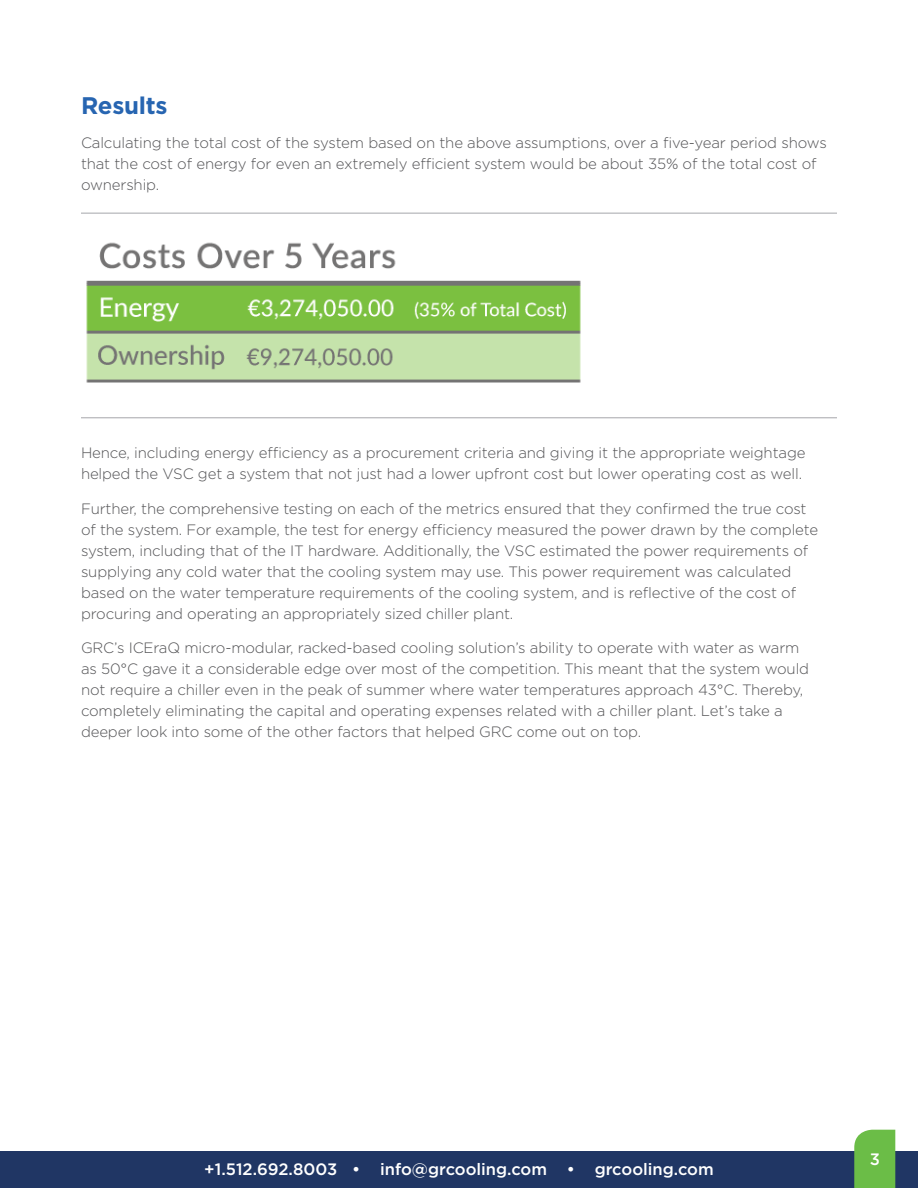
<style>
.page{position:relative;width:918px;height:1188px;background:#fff}
.page>*{position:absolute;margin:0;border:0;box-sizing:border-box;transform-origin:0 0}
.heading{font:700 24px "Gotham";letter-spacing:-.01em;color:#2765b1}
.t1{font:500 16.5px "Gotham";color:#fff}
.body{font:300 15px/21px "Gotham";letter-spacing:-.01em;color:#535355}
</style>
<div class="page">
<img style="left:86px;top:242px;width:495px;height:141px">
<hr style="left:81px;top:213px;width:756px;height:1px;background:#a5a6aa">
<hr style="left:81px;top:417px;width:756px;height:1px;background:#a5a6aa">
<div style="left:0;top:1151px;width:918px;height:37px;background:#203664"></div>
<div style="left:854px;top:1130px;width:41px;height:58px;background:#6bbd47"></div>
<p class="heading" style="left:81px;top:89px;width:88px">Results</p>
<p class="body" style="left:81px;top:132px;width:747px">Calculating the total cost of the system based on the above assumptions, over a five-year period shows that the cost of energy for even an extremely efficient system would be about 35% of the total cost of ownership.</p>
<p class="body" style="left:81px;top:442px;width:726px">Hence, including energy efficiency as a procurement criteria and giving it the appropriate weightage helped the VSC get a system that not just had a lower upfront cost but lower operating cost as well.</p>
<p class="body" style="left:81px;top:497px;width:739px">Further, the comprehensive testing on each of the metrics ensured that they confirmed the true cost of the system. For example, the test for energy efficiency measured the power drawn by the complete system, including that of the IT hardware. Additionally, the VSC estimated the power requirements of supplying any cold water that the cooling system may use. This power requirement was calculated based on the water temperature requirements of the cooling system, and is reflective of the cost of procuring and operating an appropriately sized chiller plant.</p>
<p class="body" style="left:81px;top:637px;width:730px">GRC’s ICEraQ micro-modular, racked-based cooling solution’s ability to operate with water as warm as 50°C gave it a considerable edge over most of the competition. This meant that the system would not require a chiller even in the peak of summer where water temperatures approach 43°C. Thereby, completely eliminating the capital and operating expenses related with a chiller plant. Let’s take a deeper look into some of the other factors that helped GRC come out on top.</p>
<p class="t1" style="left:204px;top:1160px;width:511px">+1.512.692.8003 • info@grcooling.com • grcooling.com</p>
<p class="t1" style="left:870px;top:1150px;width:12px">3</p>
</div>
